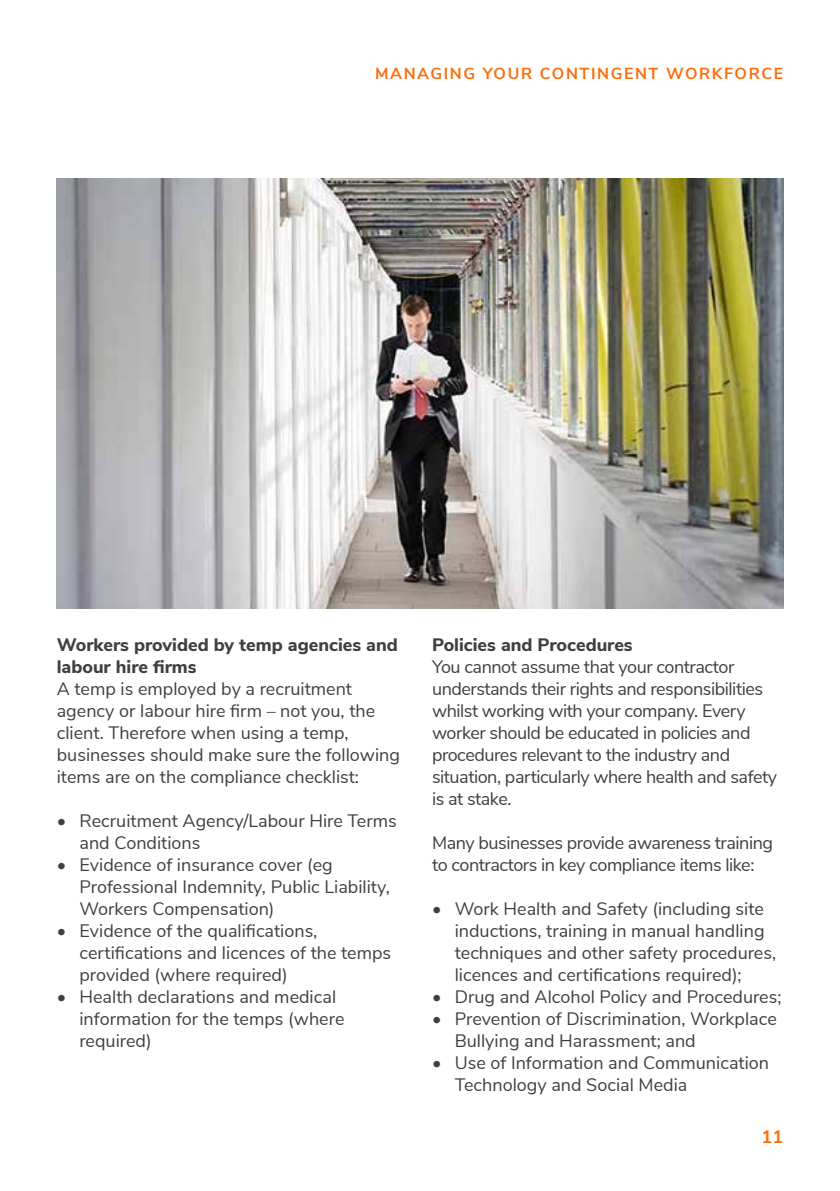
<style>
.page{position:relative;width:840px;height:1191px;background:#fff}
.page>*{position:absolute;margin:0;border:0;box-sizing:border-box;transform-origin:0 0}
.t1{font:18px/22px "Nunito Sans";color:#404041}
.t2{font:18px/22px "Nunito Sans";letter-spacing:-.025em;color:#404041}
.t3{font:800 18px/22px "Nunito Sans";color:#404041}
.t4{font:700 18px "Nunito Sans";color:#fc6d0b}
.t5{font:700 16px "Nunito Sans";letter-spacing:.1em;color:#fc6d0b}
</style>
<div class="page">
<img style="left:57px;top:178px;width:725px;height:430px">
<p class="t5" style="left:375px;top:61px;width:409px">MANAGING YOUR CONTINGENT WORKFORCE</p>
<p class="t3" style="left:57px;top:632px;width:342px">Workers provided by temp agencies and labour hire firms</p>
<p class="t1" style="left:57px;top:676px;width:344px">A temp is employed by a recruitment agency or labour hire firm – not you, the client. Therefore when using a temp, businesses should make sure the following items are on the compliance checklist:</p>
<p class="t1" style="left:79px;top:808px;width:318px;text-indent:-23px">• Recruitment Agency/Labour Hire Terms and Conditions</p>
<p class="t1" style="left:79px;top:852px;width:312px;text-indent:-23px">• Evidence of insurance cover (eg<br>Professional Indemnity, Public Liability,<br>Workers Compensation)</p>
<p class="t1" style="left:79px;top:918px;width:313px;text-indent:-23px">• Evidence of the qualifications, certifications and licences of the temps provided (where required)</p>
<p class="t1" style="left:79px;top:984px;width:266px;text-indent:-23px">• Health declarations and medical information for the temps (where required)</p>
<p class="t3" style="left:432px;top:632px;width:202px">Policies and Procedures</p>
<p class="t2" style="left:432px;top:654px;width:346px">You cannot assume that your contractor understands their rights and responsibilities whilst working with your company. Every worker should be educated in policies and procedures relevant to the industry and situation, particularly where health and safety is at stake.</p>
<p class="t2" style="left:432px;top:830px;width:342px">Many businesses provide awareness training to contractors in key compliance items like:</p>
<p class="t1" style="left:454px;top:896px;width:323px;text-indent:-23px">• Work Health and Safety (including site inductions, training in manual handling techniques and other safety procedures, licences and certifications required);</p>
<p class="t1" style="left:432px;top:984px;width:351px">• Drug and Alcohol Policy and Procedures;</p>
<p class="t1" style="left:454px;top:1006px;width:323px;text-indent:-23px">• Prevention of Discrimination, Workplace<br>Bullying and Harassment; and</p>
<p class="t1" style="left:454px;top:1050px;width:316px;text-indent:-23px">• Use of Information and Communication<br>Technology and Social Media</p>
<p class="t4" style="left:761px;top:1123px;width:23px">11</p>
</div>
